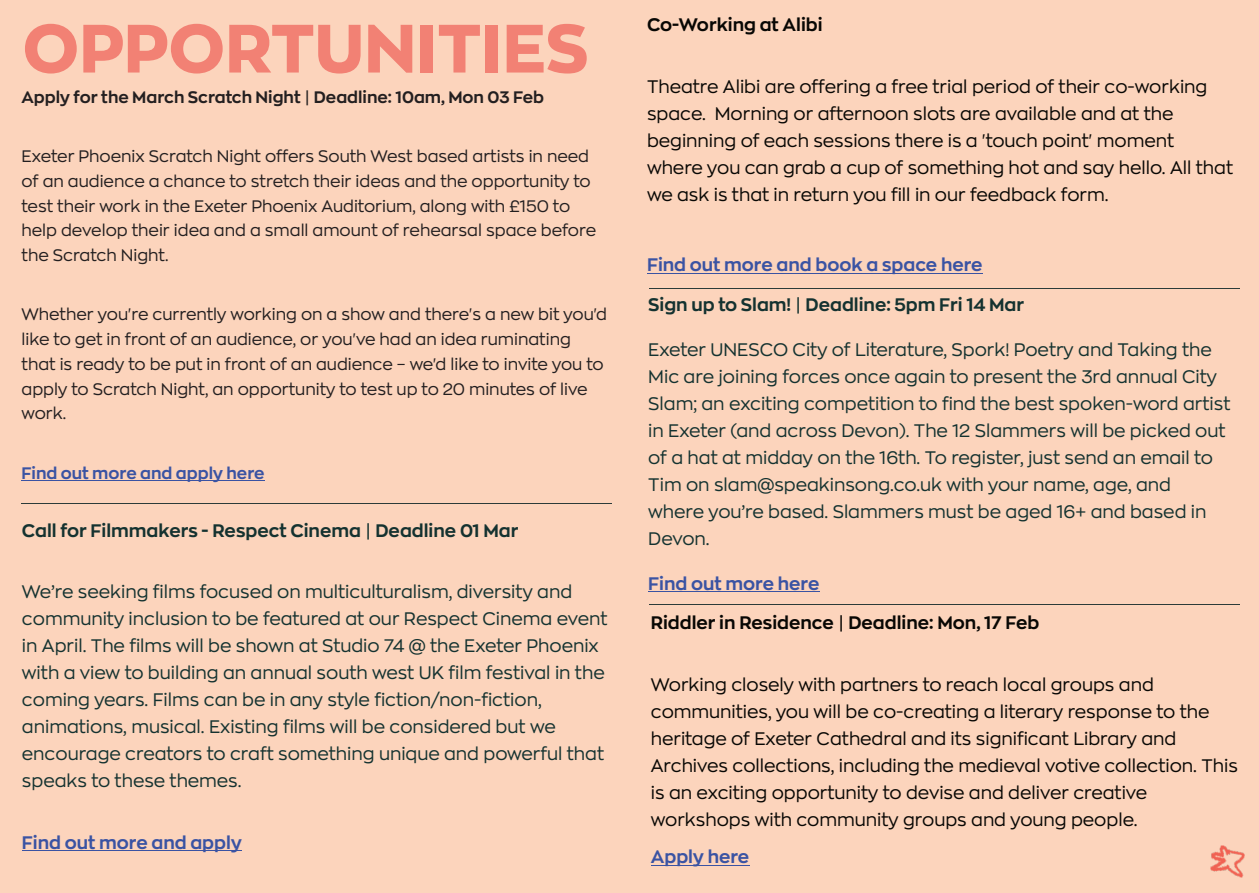
<style>
.page{position:relative;width:1259px;height:893px;background:#fcd4bc}
.page>*{position:absolute;margin:0;border:0;box-sizing:border-box;transform-origin:0 0}
.t1{font:67.2px "Zona Pro Extra Bold Demo";color:#f28174}
.t2{font:18px/27px "Zona Pro";color:#143230}
.t3{font:18px/27px "Zona Pro";color:#080704}
.t4{font:700 18px/39.6px "Zona Pro";color:#143230}
.t5{font:700 18px "Zona Pro";color:#080704}
.t6{font:700 18px "Zona Pro";color:#3a53a3}
.t7{font:16.5px/24.8px "Zona Pro";color:#231f20}
.t8{font:700 16.5px "Zona Pro";color:#231f20}
.t9{font:700 16.5px "Zona Pro";color:#3a53a3}
.s1{font-family:"Lucida Grande"}
.s2{color:#3a53a3}
</style>
<div class="page">
<img style="left:1210px;top:846px;width:34px;height:31px">
<hr style="left:22px;top:504px;width:590px;height:1px;background:#2b3b39">
<hr style="left:649px;top:605px;width:590px;height:1px;background:#2b3b39">
<hr style="left:649px;top:289px;width:590px;height:1px;background:#2b3b39">
<hr style="left:647px;top:273px;width:335px;height:1px;background:#3a53a3">
<hr style="left:648px;top:591px;width:171px;height:1px;background:#3a53a3">
<hr style="left:22px;top:480px;width:243px;height:1px;background:#3a53a3">
<hr style="left:22px;top:850px;width:220px;height:1px;background:#3a53a3">
<hr style="left:651px;top:865px;width:98px;height:1px;background:#3a53a3">
<h1 class="t1" style="left:22px;top:17px;width:567px">OPPORTUNITIES</h1>
<p class="t5" style="left:647px;top:16px;width:177px">Co-Working at Alibi</p>
<p class="t3" style="left:647px;top:73px;width:587px">Theatre Alibi are offering a free trial period of their co-working space. Morning or afternoon slots are available and at the beginning of each sessions there is a 'touch point' moment where you can grab a cup of something hot and say hello. All that we ask is that in return you fill in our feedback form.</p>
<p class="t8" style="left:22px;top:89px;width:524px">Apply for the March Scratch Night <span class="s1">|</span> Deadline: 10am, Mon 03 Feb</p>
<p class="t7" style="left:22px;top:144px;width:576px">Exeter Phoenix Scratch Night offers South West based artists in need of an audience a chance to stretch their ideas and the opportunity to test their work in the Exeter Phoenix Auditorium, along with £150 to help develop their idea and a small amount of rehearsal space before the Scratch Night.</p>
<p class="t4" style="left:647px;top:246px;width:379px"><span class="s2">Find out more and book a space here<br></span>Sign up to Slam! <span class="s1">|</span> Deadline: 5pm Fri 14 Mar</p>
<p class="t2" style="left:648px;top:337px;width:583px">Exeter UNESCO City of Literature, Spork! Poetry and Taking the Mic are joining forces once again to present the 3rd annual City Slam; an exciting competition to find the best spoken-word artist in Exeter (and across Devon). The 12 Slammers will be picked out of a hat at midday on the 16th. To register, just send an email to Tim on slam@speakinsong.co.uk with your name, age, and where you’re based. Slammers must be aged 16+ and based in Devon.</p>
<p class="t6" style="left:648px;top:575px;width:173px">Find out more here</p>
<p class="t7" style="left:22px;top:303px;width:587px">Whether you're currently working on a show and there's a new bit you'd like to get in front of an audience, or you've had an idea ruminating that is ready to be put in front of an audience – we'd like to invite you to apply to Scratch Night, an opportunity to test up to 20 minutes of live work.</p>
<p class="t9" style="left:22px;top:465px;width:245px">Find out more and apply here</p>
<p class="t4" style="left:22px;top:511px;width:498px">Call for Filmmakers - Respect Cinema <span class="s1">|</span> Deadline 01 Mar</p>
<p class="t2" style="left:22px;top:579px;width:587px">We’re seeking films focused on multiculturalism, diversity and community inclusion to be featured at our Respect Cinema event in April. The films will be shown at Studio 74 @ the Exeter Phoenix with a view to building an annual south west UK film festival in the coming years. Films can be in any style fiction/non-fiction, animations, musical. Existing films will be considered but we encourage creators to craft something unique and powerful that speaks to these themes.</p>
<p class="t5" style="left:651px;top:615px;width:390px">Riddler in Residence <span class="s1">|</span> Deadline: Mon, 17 Feb</p>
<p class="t3" style="left:651px;top:672px;width:588px">Working closely with partners to reach local groups and communities, you will be co-creating a literary response to the heritage of Exeter Cathedral and its significant Library and Archives collections, including the medieval votive collection. This is an exciting opportunity to devise and deliver creative workshops with community groups and young people.</p>
<p class="t6" style="left:651px;top:849px;width:100px">Apply here</p>
<p class="t6" style="left:22px;top:834px;width:221px">Find out more and apply</p>
</div>
